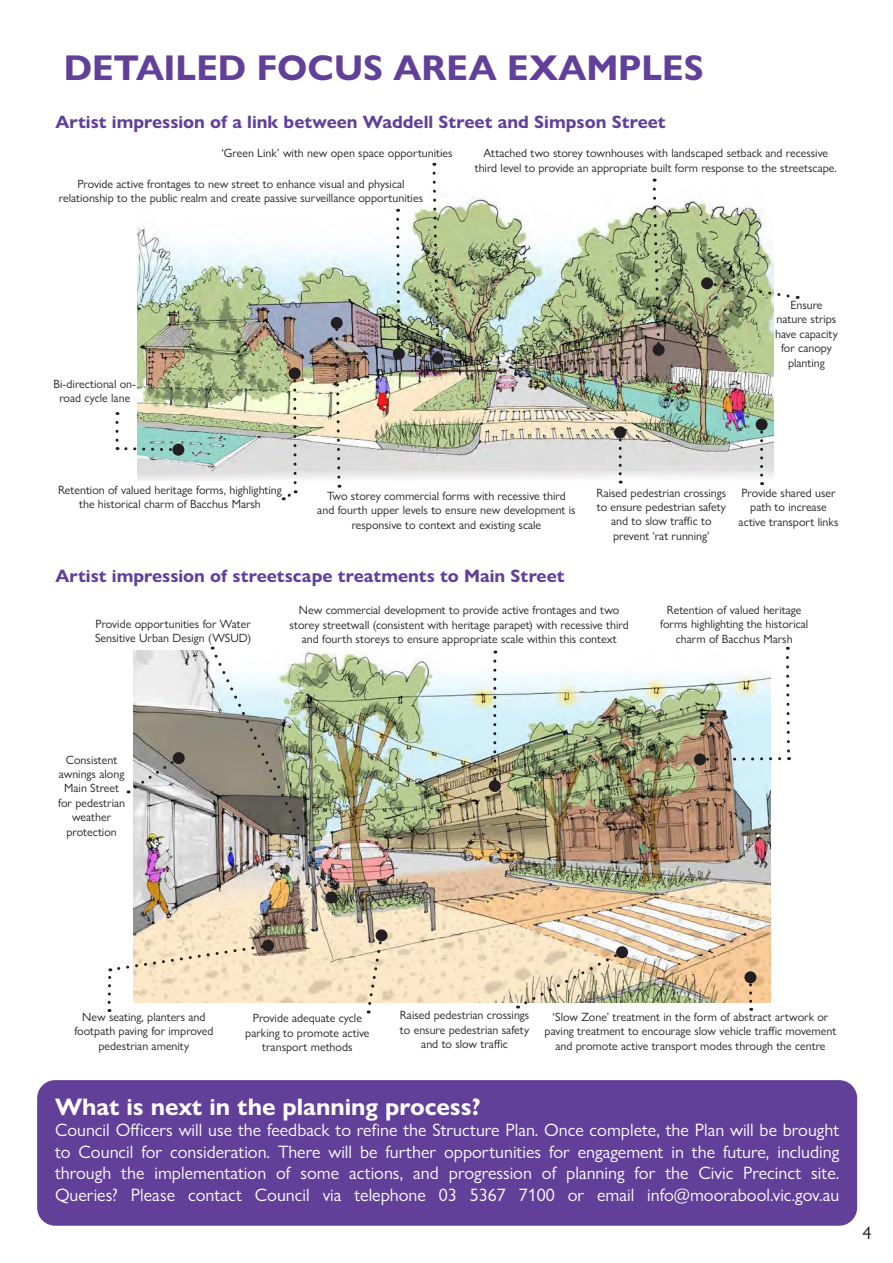
<style>
.page{position:relative;width:893px;height:1263px;background:#fff}
.page>*{position:absolute;margin:0;border:0;box-sizing:border-box;transform-origin:0 0}
.t1{font:700 36px "Gill Sans Nova";color:#623f99}
.t2{font:700 24px "Gill Sans Nova";color:#fff}
.t3{font:18px/21.6px "Gill Sans Nova";color:#fff;text-align:justify}
.t4{font:700 18px "Gill Sans Nova";color:#623f99}
.t5{font:18px "Gill Sans Nova";color:#231f20}
.t6{font:12px/14.4px "Gill Sans Nova";color:#231f20;text-align:center}
</style>
<div class="page">
<div style="left:37px;top:1080px;width:820px;height:146px;background:#623f99;border-radius:18px"></div>
<img style="left:137px;top:196px;width:637px;height:284px">
<img style="left:134px;top:651px;width:636px;height:351px">
<svg style="left:128px;top:751px;width:58px;height:42px;background:#adacab"></svg>
<img style="left:212px;top:647px;width:121px;height:252px">
<div style="left:325px;top:891px;width:12px;height:12px;background:#231f20;border-radius:50%"></div>
<svg style="left:493px;top:661px;width:3px;height:119px"></svg>
<div style="left:489px;top:780px;width:12px;height:12px;background:#231f20;border-radius:50%"></div>
<img style="left:700px;top:647px;width:91px;height:115px">
<div style="left:694px;top:753px;width:12px;height:12px;background:#231f20;border-radius:50%"></div>
<svg style="left:107px;top:943px;width:162px;height:69px"></svg>
<div style="left:262px;top:940px;width:12px;height:12px;background:#231f20;border-radius:50%"></div>
<svg style="left:366px;top:934px;width:18px;height:79px"></svg>
<svg style="left:375px;top:929px;width:13px;height:13px"></svg>
<img style="left:518px;top:950px;width:105px;height:58px">
<div style="left:616px;top:946px;width:12px;height:12px;background:#231f20;border-radius:50%"></div>
<svg style="left:749px;top:983px;width:3px;height:18px"></svg>
<div style="left:744px;top:971px;width:12px;height:12px;background:#231f20;border-radius:50%"></div>
<svg style="left:395px;top:209px;width:7px;height:140px"></svg>
<div style="left:393px;top:348px;width:12px;height:12px;background:#231f20;border-radius:50%"></div>
<svg style="left:700px;top:277px;width:90px;height:22px"></svg>
<svg style="left:431px;top:163px;width:10px;height:197px"></svg>
<div style="left:432px;top:353px;width:12px;height:12px;background:#231f20;border-radius:50%"></div>
<svg style="left:116px;top:422px;width:63px;height:31px"></svg>
<div style="left:172px;top:444px;width:12px;height:12px;background:#231f20;border-radius:50%"></div>
<svg style="left:283px;top:490px;width:13px;height:10px"></svg>
<svg style="left:288px;top:367px;width:13px;height:116px;background:#c2c1b0"></svg>
<svg style="left:334px;top:327px;width:8px;height:161px"></svg>
<div style="left:331px;top:317px;width:12px;height:12px;background:#231f20;border-radius:50%"></div>
<svg style="left:760px;top:430px;width:3px;height:45px"></svg>
<div style="left:756px;top:418px;width:12px;height:12px;background:#231f20;border-radius:50%"></div>
<svg style="left:619px;top:438px;width:3px;height:36px"></svg>
<div style="left:614px;top:426px;width:12px;height:12px;background:#231f20;border-radius:50%"></div>
<svg style="left:651px;top:179px;width:11px;height:172px;background:#a8b090"></svg>
<div style="left:653px;top:344px;width:12px;height:12px;background:#231f20;border-radius:50%"></div>
<p class="t1" style="left:64px;top:46px;width:642px">DETAILED FOCUS AREA EXAMPLES</p>
<p class="t4" style="left:55px;top:111px;width:612px">Artist impression of a link between Waddell Street and Simpson Street</p>
<p class="t6" style="left:221px;top:146px;width:233px">‘Green Link’ with new open space opportunities</p>
<p class="t6" style="left:59px;top:177px;width:366px">Provide active frontages to new street to enhance visual and physical relationship to the public realm and create passive surveillance opportunities</p>
<p class="t6" style="left:475px;top:146px;width:364px">Attached two storey townhouses with landscaped setback and recessive third level to provide an appropriate built form response to the streetscape.</p>
<p class="t6" style="left:54px;top:377px;width:84px">Bi-directional on&shy;road cycle lane</p>
<p class="t6" style="left:775px;top:297px;width:64px">Ensure nature strips have capacity for canopy planting</p>
<p class="t6" style="left:58px;top:482px;width:225px">Retention of valued heritage forms, highlighting the historical charm of Bacchus Marsh</p>
<p class="t6" style="left:597px;top:485px;width:131px">Raised pedestrian crossings to ensure pedestrian safety and to slow traffic to prevent ‘rat running’</p>
<p class="t6" style="left:739px;top:485px;width:101px">Provide shared user path to increase active transport links</p>
<p class="t6" style="left:317px;top:488px;width:260px">Two storey commercial forms with recessive third and fourth upper levels to ensure new development is responsive to context and existing scale</p>
<p class="t4" style="left:55px;top:565px;width:511px">Artist impression of streetscape treatments to Main Street</p>
<p class="t6" style="left:95px;top:616px;width:157px;text-align:left">Provide opportunities for Water<br>Sensitive Urban Design (WSUD)</p>
<p class="t6" style="left:290px;top:603px;width:341px">New commercial development to provide active frontages and two storey streetwall (consistent with heritage parapet) with recessive third and fourth storeys to ensure appropriate scale within this context</p>
<p class="t6" style="left:660px;top:602px;width:150px">Retention of valued heritage forms highlighting the historical charm of Bacchus Marsh</p>
<p class="t6" style="left:58px;top:752px;width:68px">Consistent awnings along<br>Main Street for pedestrian weather protection</p>
<p class="t6" style="left:74px;top:1009px;width:140px">New seating, planters and footpath paving for improved pedestrian amenity</p>
<p class="t6" style="left:245px;top:1011px;width:126px">Provide adequate cycle parking to promote active transport methods</p>
<p class="t6" style="left:400px;top:1008px;width:131px">Raised pedestrian crossings to ensure pedestrian safety and to slow traffic</p>
<p class="t6" style="left:545px;top:1009px;width:293px">‘Slow Zone’ treatment in the form of abstract artwork or paving treatment to encourage slow vehicle traffic movement and promote active transport modes through the centre</p>
<p class="t2" style="left:55px;top:1091px;width:427px">What is next in the planning process?</p>
<p class="t3" style="left:55px;top:1119px;width:786px">Council Officers will use the feedback to refine the Structure Plan. Once complete, the Plan will be brought to Council for consideration. There will be further opportunities for engagement in the future, including through the implementation of some actions, and progression of planning for the Civic Precinct site.</p>
<p class="t3" style="left:55px;top:1184px;width:786px">Queries? Please contact Council via telephone 03 5367 7100 or email info@moorabool.vic.gov.au</p>
<p class="t5" style="left:862px;top:1222px;width:10px">4</p>
</div>
